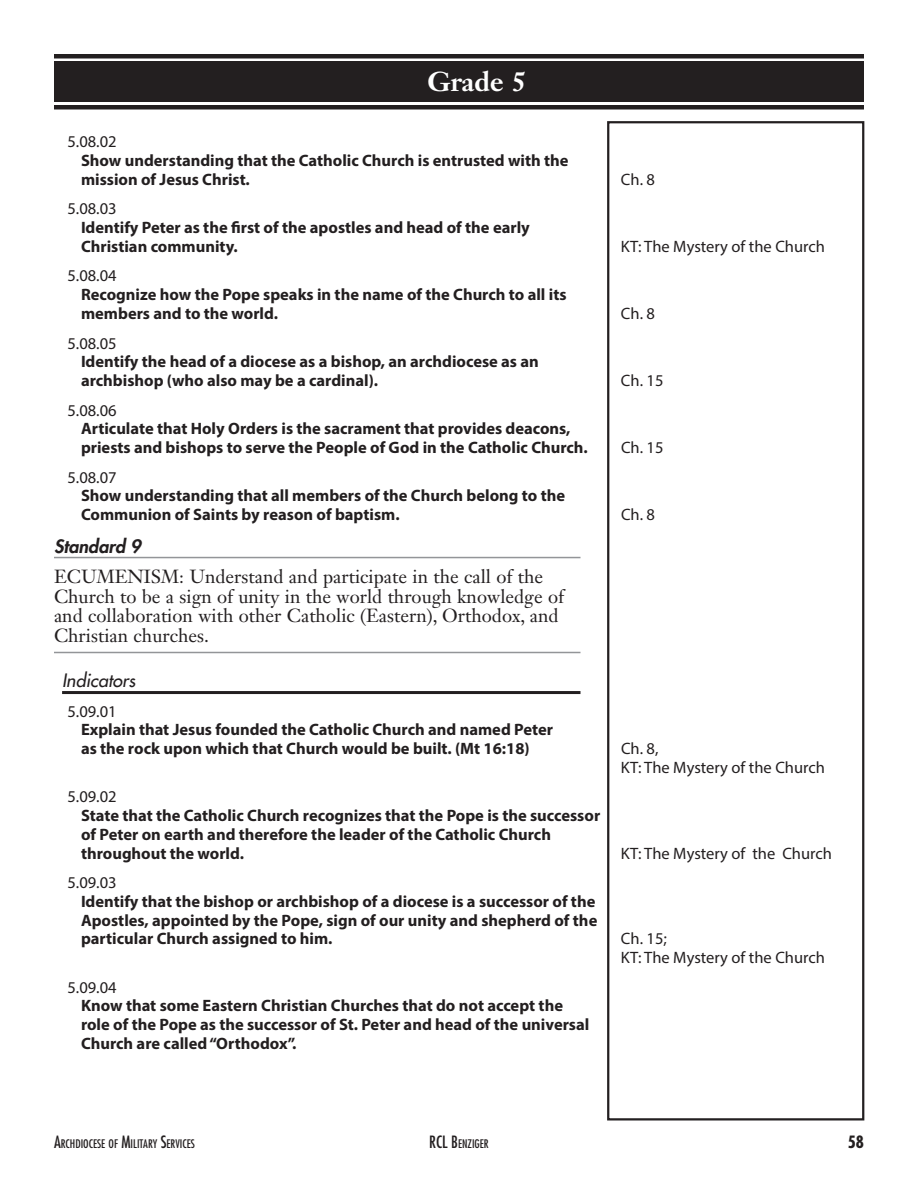
<style>
.page{position:relative;width:918px;height:1188px;background:#fff}
.page>*{position:absolute;margin:0;border:0;box-sizing:border-box;transform-origin:0 0}
.Heading_blk_bar{font:700 27px "Janson Text LT Std";color:#fff}
.Creed{font:18.75px/19.5px "Janson Text LT Std";color:#231f20}
.Indicators{font:italic 500 18px "Futura Std";color:#231f20}
.Standard_I{font:italic 800 18px "Futura Std";color:#231f20}
.Corr_Military_Servic{font:700 16.5px/18.8px "Myriad Pro";color:#231f20}
.Corr_Military_Servic-2{font:16.5px/18.8px "Myriad Pro";color:#231f20}
.Corr_PK_01_01{font:16.5px "Myriad Pro";color:#231f20}
.t1{font:700 condensed 16.5px "Futura Std";color:#231f20}
.t2{font:condensed 11.55px "Futura Std";color:#231f20}
.s1{font-size:16.5px}
</style>
<div class="page">
<div style="left:54px;top:105px;width:810px;height:5px;background:#231f20"></div>
<div style="left:54px;top:54px;width:810px;height:5px;background:#231f20"></div>
<div style="left:607px;top:121px;width:257px;height:999px;border:2px solid #231f20"></div>
<div style="left:54px;top:62px;width:810px;height:40px;background:#231f20"></div>
<hr style="left:54px;top:557px;width:526px;height:1px;background:#939598">
<hr style="left:54px;top:652px;width:526px;height:1px;background:#939598">
<hr style="left:62px;top:691px;width:519px;height:3px;background:#231f20">
<h1 class="Heading_blk_bar" style="left:394px;top:64px;width:168px">Kindergarten</h1>
<p class="Heading_blk_bar" style="left:428px;top:64px;width:100px">Grade 5</p>
<p class="Corr_PK_01_01" style="left:68px;top:132px;width:51px">5.08.02</p>
<p class="Corr_Military_Servic" style="left:81px;top:151px;width:489px">Show understanding that the Catholic Church is entrusted with the mission of Jesus Christ.</p>
<p class="Corr_PK_01_01" style="left:68px;top:199px;width:51px">5.08.03</p>
<p class="Corr_Military_Servic" style="left:81px;top:218px;width:450px">Identify Peter as the first of the apostles and head of the early<br>Christian community.</p>
<p class="Corr_PK_01_01" style="left:68px;top:266px;width:51px">5.08.04</p>
<p class="Corr_Military_Servic" style="left:81px;top:285px;width:487px">Recognize how the Pope speaks in the name of the Church to all its members and to the world.</p>
<p class="Corr_PK_01_01" style="left:68px;top:333px;width:51px">5.08.05</p>
<p class="Corr_Military_Servic" style="left:81px;top:352px;width:459px">Identify the head of a diocese as a bishop, an archdiocese as an archbishop (who also may be a cardinal).</p>
<p class="Corr_PK_01_01" style="left:68px;top:400px;width:51px">5.08.06</p>
<p class="Corr_Military_Servic" style="left:81px;top:419px;width:508px">Articulate that Holy Orders is the sacrament that provides deacons, priests and bishops to serve the People of God in the Catholic Church.</p>
<p class="Corr_PK_01_01" style="left:68px;top:467px;width:51px">5.08.07</p>
<p class="Corr_Military_Servic" style="left:81px;top:486px;width:486px">Show understanding that all members of the Church belong to the<br>Communion of Saints by reason of baptism.</p>
<p class="Standard_I" style="left:54px;top:535px;width:89px">Standard 9</p>
<p class="Creed" style="left:54px;top:567px;width:512px">ECUMENISM: Understand and participate in the call of the Church to be a sign of unity in the world through knowledge of and collaboration with other Catholic (Eastern), Orthodox, and Christian churches.</p>
<p class="Indicators" style="left:62px;top:669px;width:75px">Indicators</p>
<p class="Corr_PK_01_01" style="left:68px;top:701px;width:51px">5.09.01</p>
<p class="Corr_Military_Servic" style="left:81px;top:720px;width:474px">Explain that Jesus founded the Catholic Church and named Peter as the rock upon which that Church would be built. (Mt 16:18)</p>
<p class="Corr_PK_01_01" style="left:68px;top:787px;width:51px">5.09.02</p>
<p class="Corr_Military_Servic" style="left:81px;top:806px;width:521px">State that the Catholic Church recognizes that the Pope is the successor of Peter on earth and therefore the leader of the Catholic Church throughout the world.</p>
<p class="Corr_PK_01_01" style="left:68px;top:872px;width:51px">5.09.03</p>
<p class="Corr_Military_Servic" style="left:81px;top:891px;width:518px;text-align:justify">Identify that the bishop or archbishop of a diocese is a successor of the Apostles, appointed by the Pope, sign of our unity and shepherd of the particular Church assigned to him.</p>
<p class="Corr_PK_01_01" style="left:68px;top:977px;width:51px">5.09.04</p>
<p class="Corr_Military_Servic" style="left:81px;top:996px;width:510px">Know that some Eastern Christian Churches that do not accept the role of the Pope as the successor of St. Peter and head of the universal<br>Church are called “Orthodox”.</p>
<p class="Corr_Military_Servic-2" style="left:621px;top:170px;width:36px">Ch. 8</p>
<p class="Corr_Military_Servic-2" style="left:621px;top:237px;width:205px">KT: The Mystery of the Church</p>
<p class="Corr_Military_Servic-2" style="left:621px;top:304px;width:36px">Ch. 8</p>
<p class="Corr_Military_Servic-2" style="left:621px;top:371px;width:44px">Ch. 15</p>
<p class="Corr_Military_Servic-2" style="left:621px;top:438px;width:44px">Ch. 15</p>
<p class="Corr_Military_Servic-2" style="left:621px;top:505px;width:36px">Ch. 8</p>
<p class="Corr_Military_Servic-2" style="left:621px;top:739px;width:205px">Ch. 8,<br>KT: The Mystery of the Church</p>
<p class="Corr_Military_Servic-2" style="left:621px;top:843px;width:212px">KT: The Mystery of the Church</p>
<p class="Corr_Military_Servic-2" style="left:621px;top:929px;width:205px">Ch. 15;<br>KT: The Mystery of the Church</p>
<p class="t2" style="left:54px;top:1136px;width:142px"><span class="s1">A</span>RCHDIOCESE OF <span class="s1">M</span>ILITARY <span class="s1">S</span>ERVICES</p>
<p class="t2" style="left:429px;top:1136px;width:61px"><span class="s1">RCL B</span>ENZIGER</p>
<p class="t1" style="left:848px;top:1131px;width:18px">58</p>
</div>
